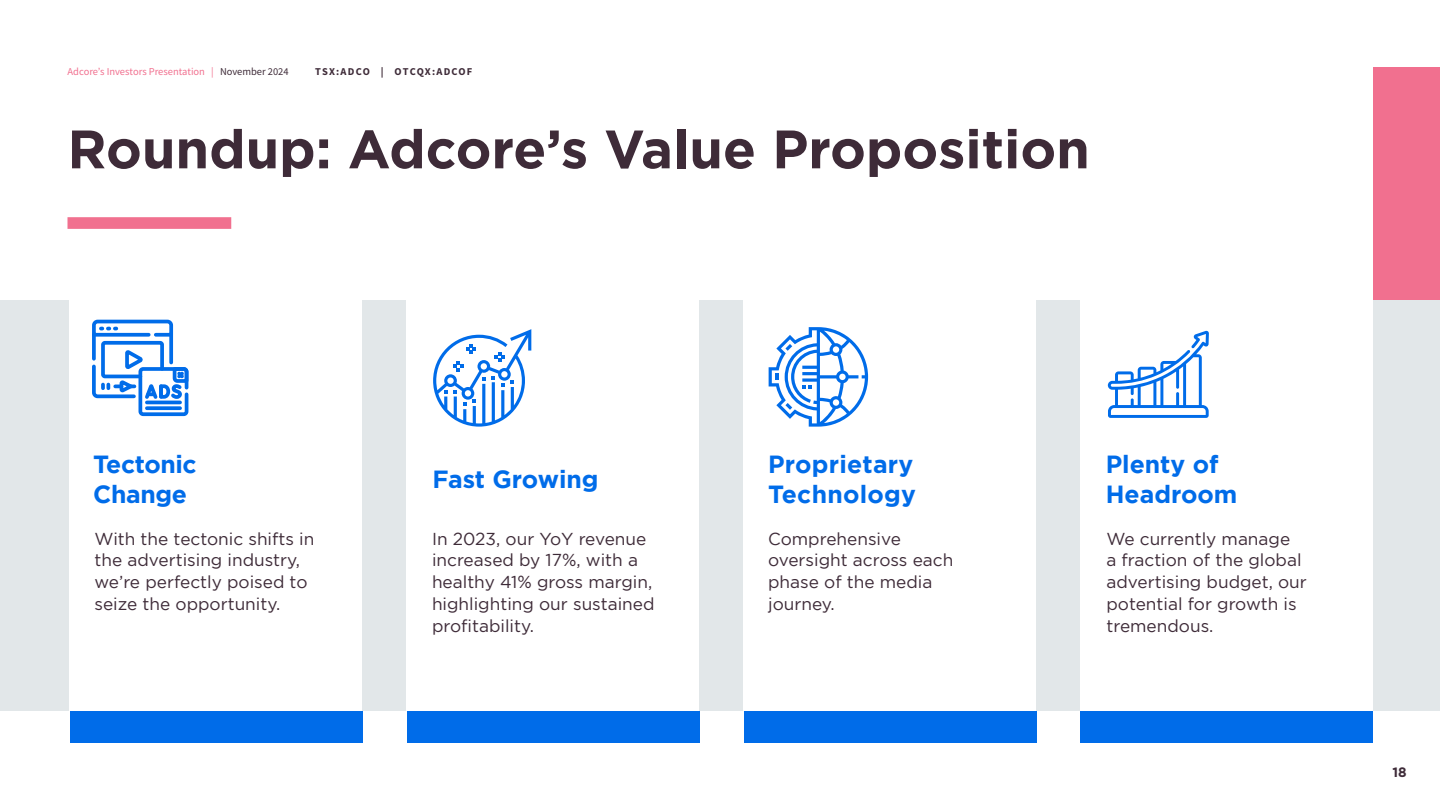
<style>
.page{position:relative;width:1440px;height:810px;background:#fff}
.page>*{position:absolute;margin:0;border:0;box-sizing:border-box;transform-origin:0 0}
.t1{font:700 54px "Homepage Baukasten";color:#3e2b38}
.t2{font:700 24.75px/29.7px "Homepage Baukasten";color:#006ce9}
.t3{font:17.25px/21.8px "Homepage Baukasten";color:#3e2b38}
.t4{font:700 13.5px "Homepage Baukasten";color:#3e2b38}
.t5{font:10.5px "Source Sans Variable";color:#f1708f}
.t6{font:10.5px "Source Sans Variable";letter-spacing:.105em;color:#3e2b38}
.s1{color:#3e2b38}
</style>
<div class="page">
<div style="left:0;top:301px;width:1440px;height:410px;background:#e2e7e9"></div>
<div style="left:1080px;top:284px;width:293px;height:427px;background:#fff"></div>
<div style="left:1080px;top:711px;width:293px;height:31px;background:#006ce9"></div>
<div style="left:743px;top:284px;width:293px;height:427px;background:#fff"></div>
<div style="left:744px;top:711px;width:293px;height:31px;background:#006ce9"></div>
<div style="left:406px;top:284px;width:293px;height:427px;background:#fff"></div>
<div style="left:407px;top:711px;width:293px;height:31px;background:#006ce9"></div>
<div style="left:69px;top:284px;width:293px;height:427px;background:#fff"></div>
<div style="left:70px;top:711px;width:293px;height:31px;background:#006ce9"></div>
<svg style="left:769px;top:327px;width:99px;height:100px"></svg>
<div style="left:1373px;top:68px;width:67px;height:232px;background:#f1708f"></div>
<div style="left:68px;top:217px;width:163px;height:12px;background:#f1708f"></div>
<svg style="left:433px;top:329px;width:98px;height:98px"></svg>
<svg style="left:1108px;top:331px;width:101px;height:87px"></svg>
<svg style="left:92px;top:319px;width:97px;height:98px"></svg>
<p class="t5" style="left:68px;top:66px;width:223px">Adcore’s Investors Presentation | <span class="s1">November 2024</span></p>
<p class="t6" style="left:315px;top:66px;width:159px">TSX:ADCO | OTCQX:ADCOF</p>
<h1 class="t1" style="left:68px;top:118px;width:1024px">Roundup: Adcore’s Value Proposition</h1>
<h2 class="t2" style="left:93px;top:449px;width:105px">Tectonic<br>Change</h2>
<p class="t3" style="left:94px;top:527px;width:221px">With the tectonic shifts in the advertising industry, we’re perfectly poised to seize the opportunity.</p>
<h2 class="t2" style="left:432px;top:464px;width:168px">Fast Growing</h2>
<p class="t3" style="left:432px;top:527px;width:224px">In 2023, our YoY revenue increased by 17%, with a healthy 41% gross margin, highlighting our sustained profitability.</p>
<h2 class="t2" style="left:768px;top:449px;width:149px">Proprietary<br>Technology</h2>
<p class="t3" style="left:768px;top:527px;width:187px">Comprehensive oversight across each phase of the media journey.</p>
<h2 class="t2" style="left:1106px;top:449px;width:133px">Plenty of<br>Headroom</h2>
<p class="t3" style="left:1106px;top:527px;width:202px">We currently manage<br>a fraction of the global advertising budget, our potential for growth is tremendous.</p>
<p class="t4" style="left:1392px;top:765px;width:16px">18</p>
</div>
